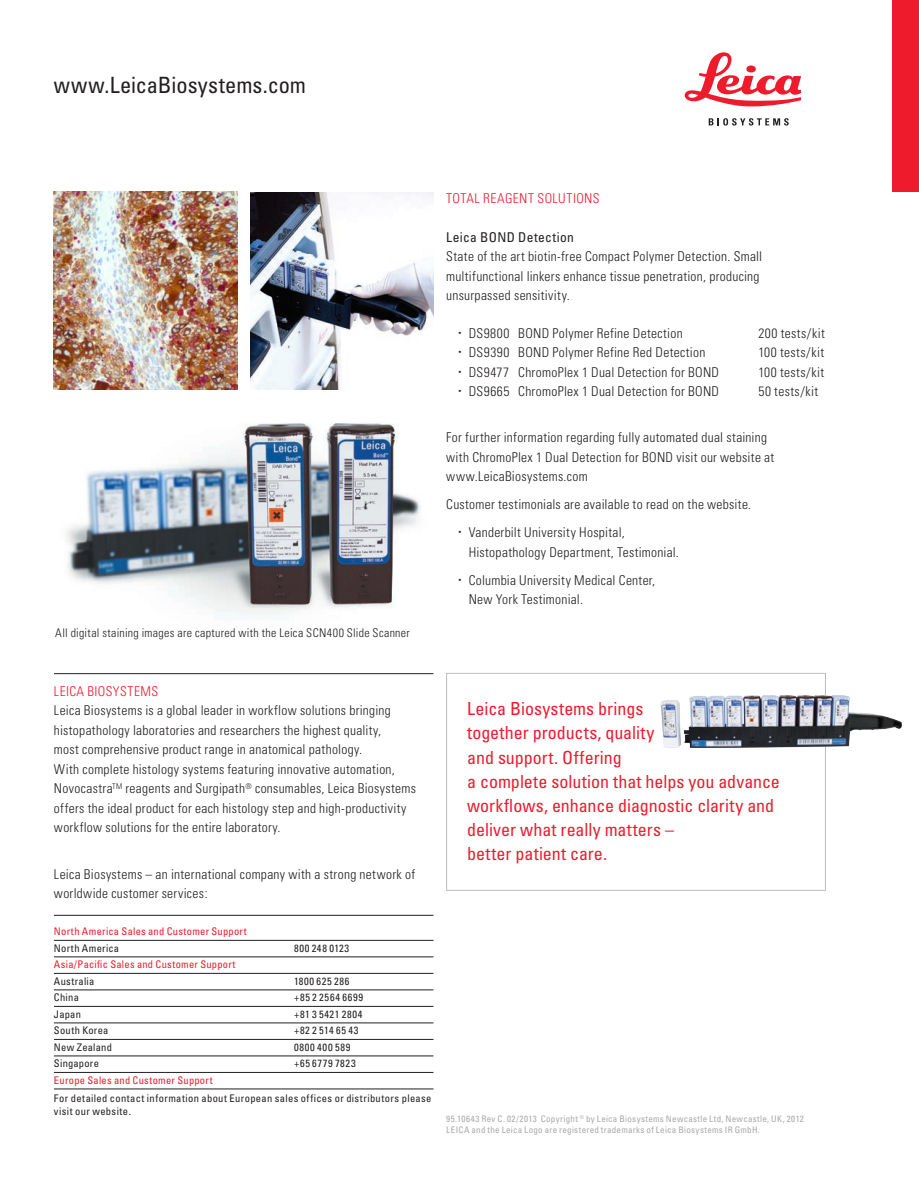
<style>
.page{position:relative;width:919px;height:1187px;background:#fff}
.page>*{position:absolute;margin:0;border:0;box-sizing:border-box;transform-origin:0 0}
.t1{font:condensed 22.5px "Univers LT Std";color:#231f20}
.text_title{font:condensed 18px/24px "Univers LT Std";color:#ee1b2d}
.BP_Copy{font:300 condensed 13.5px/19.5px "Univers";letter-spacing:.02em;color:#231f20}
.BP_Title{font:300 condensed 13.5px "Univers";letter-spacing:.03em;color:#ee1b2d}
.BP_Title-2{font:condensed 13.5px "Univers LT Std";letter-spacing:.025em;color:#231f20}
.BP_Copy-2{font:300 condensed 12px "Univers";letter-spacing:.025em;color:#231f20}
.BP_Contact_Red{font:condensed 10.5px "Univers LT Std";letter-spacing:.025em;color:#ee1b2d}
.BP_Copy-3{font:condensed 10.5px/13.5px "Univers LT Std";letter-spacing:.035em;color:#231f20}
.BP_Contact_black{font:condensed 10.5px "Univers LT Std";letter-spacing:.04em;color:#231f20}
.BP_Contact_black-2{font:condensed 10.5px "Univers LT Std";letter-spacing:.065em;color:#231f20}
.BP_Contact_black-3{font:condensed 10.5px "Univers LT Std";letter-spacing:.06em;color:#231f20}
.BP_Contact_black-4{font:condensed 10.5px "Univers LT Std";letter-spacing:.02em;color:#231f20}
.text_title-2{font:condensed 9px "Univers LT Std";letter-spacing:.03em;color:#a8a9ad}
</style>
<div class="page">
<div style="left:892px;top:0;width:26px;height:192px;background:#ee1b2d"></div>
<svg style="left:684px;top:53px;width:116px;height:54px"></svg>
<svg style="left:708px;top:118px;width:80px;height:7px"></svg>
<img style="left:54px;top:192px;width:183px;height:197px">
<img style="left:250px;top:192px;width:183px;height:197px">
<img style="left:66px;top:423px;width:355px;height:192px">
<hr style="left:54px;top:673px;width:379px;height:1px;background:#231f20">
<div style="left:446px;top:673px;width:379px;height:217px;border:1px solid #bcbdc0"></div>
<hr style="left:54px;top:914px;width:379px;height:1px;background:#231f20">
<hr style="left:54px;top:940px;width:379px;height:1px;background:#231f20">
<hr style="left:54px;top:956px;width:379px;height:1px;background:#231f20">
<hr style="left:54px;top:973px;width:379px;height:1px;background:#231f20">
<hr style="left:54px;top:989px;width:379px;height:1px;background:#231f20">
<hr style="left:54px;top:1006px;width:379px;height:1px;background:#231f20">
<hr style="left:54px;top:1022px;width:379px;height:1px;background:#231f20">
<hr style="left:54px;top:1039px;width:379px;height:1px;background:#231f20">
<hr style="left:54px;top:1055px;width:379px;height:1px;background:#231f20">
<hr style="left:54px;top:1072px;width:379px;height:1px;background:#231f20">
<hr style="left:54px;top:1088px;width:379px;height:1px;background:#231f20">
<img style="left:657px;top:673px;width:245px;height:86px">
<p class="t1" style="left:54px;top:71px;width:254px">www.LeicaBiosystems.com</p>
<p class="BP_Copy-2" style="left:55px;top:625px;width:356px">All digital staining images are captured with the Leica SCN400 Slide Scanner</p>
<p class="BP_Title" style="left:446px;top:190px;width:155px">TOTAL REAGENT SOLUTIONS</p>
<p class="BP_Title-2" style="left:446px;top:228px;width:129px">Leica BOND Detection</p>
<p class="BP_Copy" style="left:446px;top:247px;width:317px">State of the art biotin-free Compact Polymer Detection. Small multifunctional linkers enhance tissue penetration, producing unsurpassed sensitivity.</p>
<p class="BP_Copy" style="left:458px;top:323px;width:226px"><sup>•</sup> DS9800 BOND Polymer Refine Detection</p>
<p class="BP_Copy" style="left:758px;top:323px;width:68px">200 tests/kit</p>
<p class="BP_Copy" style="left:458px;top:343px;width:248px"><sup>•</sup> DS9390 BOND Polymer Refine Red Detection</p>
<p class="BP_Copy" style="left:758px;top:343px;width:67px">100 tests/kit</p>
<p class="BP_Copy" style="left:458px;top:362px;width:262px"><sup>•</sup> DS9477 ChromoPlex 1 Dual Detection for BOND</p>
<p class="BP_Copy" style="left:758px;top:362px;width:67px">100 tests/kit</p>
<p class="BP_Copy" style="left:458px;top:382px;width:262px"><sup>•</sup> DS9665 ChromoPlex 1 Dual Detection for BOND</p>
<p class="BP_Copy" style="left:758px;top:382px;width:61px">50 tests/kit</p>
<p class="BP_Copy" style="left:446px;top:428px;width:329px">For further information regarding fully automated dual staining with ChromoPlex 1 Dual Detection for BOND visit our website at www.LeicaBiosystems.com</p>
<p class="BP_Copy" style="left:446px;top:495px;width:306px">Customer testimonials are available to read on the website.</p>
<p class="BP_Copy" style="left:468px;top:523px;width:212px;text-indent:-11px"><sup>•</sup> Vanderbilt University Hospital,<br>Histopathology Department, Testimonial.</p>
<p class="BP_Copy" style="left:468px;top:570px;width:188px;text-indent:-11px"><sup>•</sup> Columbia University Medical Center,<br>New York Testimonial.</p>
<p class="BP_Title" style="left:54px;top:682px;width:106px">LEICA BIOSYSTEMS</p>
<p class="BP_Copy" style="left:54px;top:700px;width:363px">Leica Biosystems is a global leader in workflow solutions bringing histopathology laboratories and researchers the highest quality,<br>most comprehensive product range in anatomical pathology.<br>With complete histology systems featuring innovative automation, Novocastra<sup>TM</sup> reagents and Surgipath<sup>®</sup> consumables, Leica Biosystems offers the ideal product for each histology step and high-productivity workflow solutions for the entire laboratory.</p>
<p class="BP_Copy" style="left:54px;top:864px;width:362px">Leica Biosystems – an international company with a strong network of worldwide customer services:</p>
<p class="BP_Contact_Red" style="left:54px;top:924px;width:194px">North America Sales and Customer Support</p>
<p class="BP_Contact_black" style="left:54px;top:941px;width:67px">North America</p>
<p class="BP_Contact_black-2" style="left:294px;top:941px;width:57px">800 248 0123</p>
<p class="BP_Contact_Red" style="left:54px;top:957px;width:183px">Asia/Pacific Sales and Customer Support</p>
<p class="BP_Contact_black" style="left:54px;top:974px;width:42px">Australia</p>
<p class="BP_Contact_black-2" style="left:294px;top:974px;width:57px">1800 625 286</p>
<p class="BP_Contact_black" style="left:54px;top:990px;width:26px">China</p>
<p class="BP_Contact_black-2" style="left:294px;top:990px;width:70px">+85 2 2564 6699</p>
<p class="BP_Contact_black" style="left:54px;top:1007px;width:28px">Japan</p>
<p class="BP_Contact_black-2" style="left:294px;top:1007px;width:70px">+81 3 5421 2804</p>
<p class="BP_Contact_black" style="left:54px;top:1023px;width:56px">South Korea</p>
<p class="BP_Contact_black" style="left:294px;top:1023px;width:66px">+82 2 514 65 43</p>
<p class="BP_Contact_black-4" style="left:54px;top:1040px;width:59px">New Zealand</p>
<p class="BP_Contact_black-2" style="left:294px;top:1040px;width:58px">0800 400 589</p>
<p class="BP_Contact_black" style="left:54px;top:1056px;width:47px">Singapore</p>
<p class="BP_Contact_black-3" style="left:294px;top:1056px;width:63px">+65 6779 7823</p>
<p class="BP_Contact_Red" style="left:54px;top:1073px;width:160px">Europe Sales and Customer Support</p>
<p class="BP_Copy-3" style="left:54px;top:1090px;width:379px">For detailed contact information about European sales offices or distributors please visit our website.</p>
<p class="text_title" style="left:467px;top:696px;width:314px">Leica Biosystems brings<br>together products, quality<br>and support. Offering<br>a complete solution that helps you advance workflows, enhance diagnostic clarity and deliver what really matters –<br>better patient care.</p>
<p class="text_title-2" style="left:446px;top:1113px;width:359px">95.10643 Rev C. 02/2013 Copyright <sup>©</sup> by Leica Biosystems Newcastle Ltd, Newcastle, UK, 2012</p>
<p class="text_title-2" style="left:446px;top:1124px;width:315px">LEICA and the Leica Logo are registered trademarks of Leica Biosystems IR GmbH.</p>
</div>
